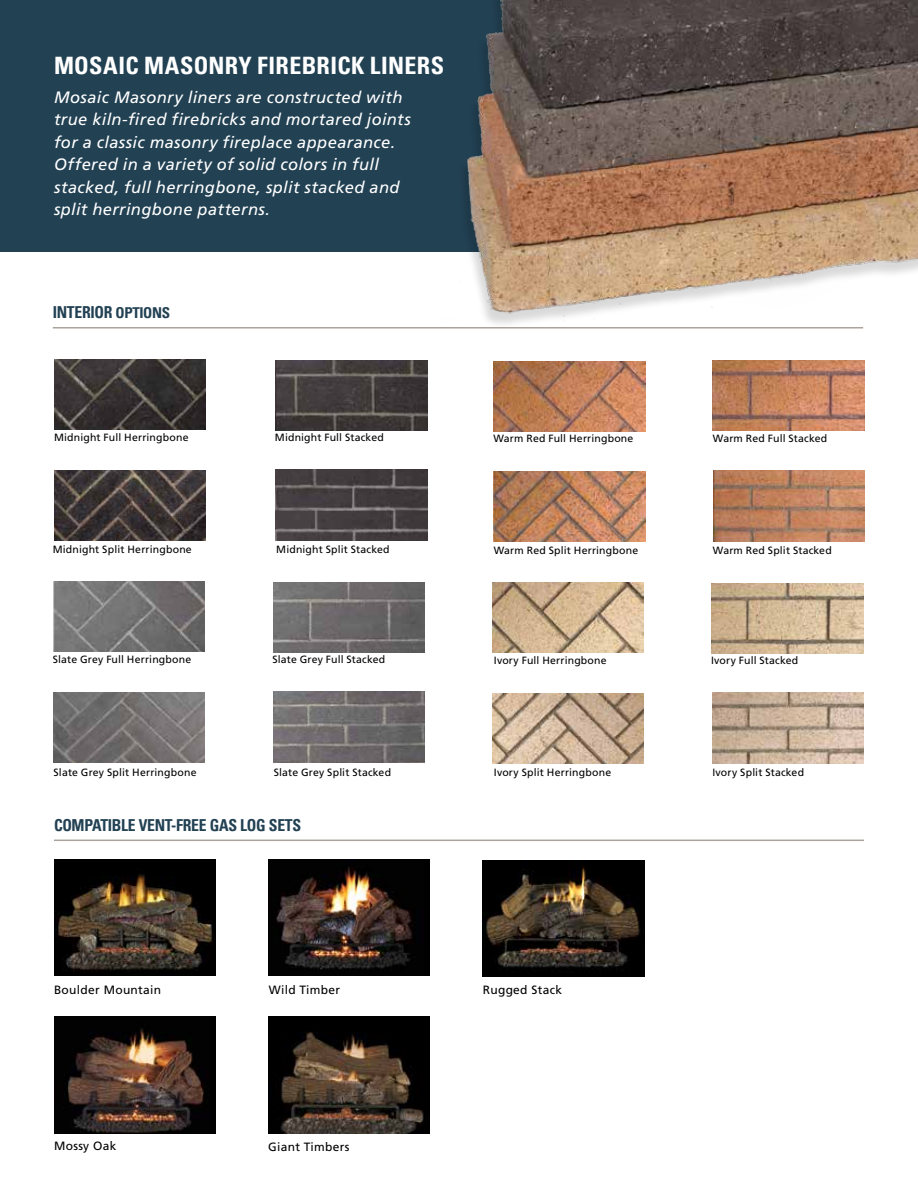
<style>
.page{position:relative;width:918px;height:1188px;background:#fff}
.page>*{position:absolute;margin:0;border:0;box-sizing:border-box;transform-origin:0 0}
.t1{font:24px "Univers Com 67 Bold Cond";letter-spacing:.015em;color:#fff}
.t2{font:italic 16.5px/22.5px "Frutiger";letter-spacing:.025em;color:#fff}
.t3{font:16.5px "Univers Com 67 Bold Cond";letter-spacing:-.02em;color:#224153;scale:.95 1}
.t4{font:12px "Frutiger LT Std";letter-spacing:.025em;color:#000}
.t5{font:10.5px "Frutiger LT Std";letter-spacing:.015em;color:#000}
.s1{font-size:15px}
</style>
<div class="page">
<hr style="left:54px;top:840px;width:810px;height:1px;background:#aca39b">
<hr style="left:53px;top:327px;width:810px;height:2px;background:#aca39b">
<div style="left:0;top:0;width:918px;height:252px;background:#224153"></div>
<img style="left:276px;top:361px;width:151px;height:69px">
<img style="left:54px;top:360px;width:151px;height:69px">
<img style="left:713px;top:361px;width:151px;height:69px">
<img style="left:494px;top:361px;width:151px;height:70px">
<img style="left:276px;top:470px;width:151px;height:70px">
<img style="left:54px;top:471px;width:151px;height:69px">
<img style="left:713px;top:471px;width:151px;height:70px">
<img style="left:494px;top:471px;width:151px;height:71px">
<img style="left:712px;top:584px;width:151px;height:69px">
<img style="left:492px;top:583px;width:152px;height:69px">
<img style="left:273px;top:583px;width:151px;height:69px">
<img style="left:54px;top:582px;width:151px;height:70px">
<img style="left:273px;top:692px;width:152px;height:70px">
<img style="left:54px;top:693px;width:151px;height:69px">
<img style="left:712px;top:693px;width:151px;height:70px">
<img style="left:492px;top:694px;width:152px;height:69px">
<div style="left:437px;top:0;width:481px;height:336px;background:#000;opacity:.15"></div>
<img style="left:443px;top:0;width:475px;height:324px">
<img style="left:54px;top:860px;width:161px;height:116px">
<img style="left:269px;top:860px;width:161px;height:116px">
<img style="left:54px;top:1016px;width:162px;height:118px">
<img style="left:483px;top:860px;width:161px;height:116px">
<img style="left:268px;top:1016px;width:162px;height:118px">
<h1 class="t1" style="left:54px;top:50px;width:392px">MOSAIC MASONRY FIREBRICK LINERS</h1>
<p class="t2" style="left:54px;top:86px;width:358px">Mosaic Masonry liners are constructed with true kiln-fired firebricks and mortared joints for a classic masonry fireplace appearance.<br>Offered in a variety of solid colors in full stacked, full herringbone, split stacked and split herringbone patterns.</p>
<h2 class="t3" style="left:53px;top:302px;width:125px">INTERIOR <span class="s1">OPTIONS</span></h2>
<p class="t5" style="left:54px;top:431px;width:136px">Midnight Full Herringbone</p>
<p class="t5" style="left:275px;top:431px;width:110px">Midnight Full Stacked</p>
<p class="t5" style="left:494px;top:432px;width:141px">Warm Red Full Herringbone</p>
<p class="t5" style="left:713px;top:432px;width:116px">Warm Red Full Stacked</p>
<p class="t5" style="left:53px;top:544px;width:141px">Midnight Split Herringbone</p>
<p class="t5" style="left:276px;top:544px;width:115px">Midnight Split Stacked</p>
<p class="t5" style="left:494px;top:544px;width:146px">Warm Red Split Herringbone</p>
<p class="t5" style="left:713px;top:544px;width:120px">Warm Red Split Stacked</p>
<p class="t5" style="left:53px;top:654px;width:140px">Slate Grey Full Herringbone</p>
<p class="t5" style="left:272px;top:654px;width:114px">Slate Grey Full Stacked</p>
<p class="t5" style="left:494px;top:654px;width:114px">Ivory Full Herringbone</p>
<p class="t5" style="left:711px;top:654px;width:89px">Ivory Full Stacked</p>
<p class="t5" style="left:54px;top:766px;width:145px">Slate Grey Split Herringbone</p>
<p class="t5" style="left:274px;top:766px;width:119px">Slate Grey Split Stacked</p>
<p class="t5" style="left:494px;top:767px;width:119px">Ivory Split Herringbone</p>
<p class="t5" style="left:712px;top:767px;width:93px">Ivory Split Stacked</p>
<h2 class="t3" style="left:54px;top:815px;width:262px">COMPATIBLE VENT-FREE GAS LOG SETS</h2>
<p class="t4" style="left:54px;top:983px;width:109px">Boulder Mountain</p>
<p class="t4" style="left:269px;top:983px;width:73px">Wild Timber</p>
<p class="t4" style="left:54px;top:1139px;width:64px">Mossy Oak</p>
<p class="t4" style="left:268px;top:1140px;width:83px">Giant Timbers</p>
<p class="t4" style="left:483px;top:983px;width:81px">Rugged Stack</p>
</div>
